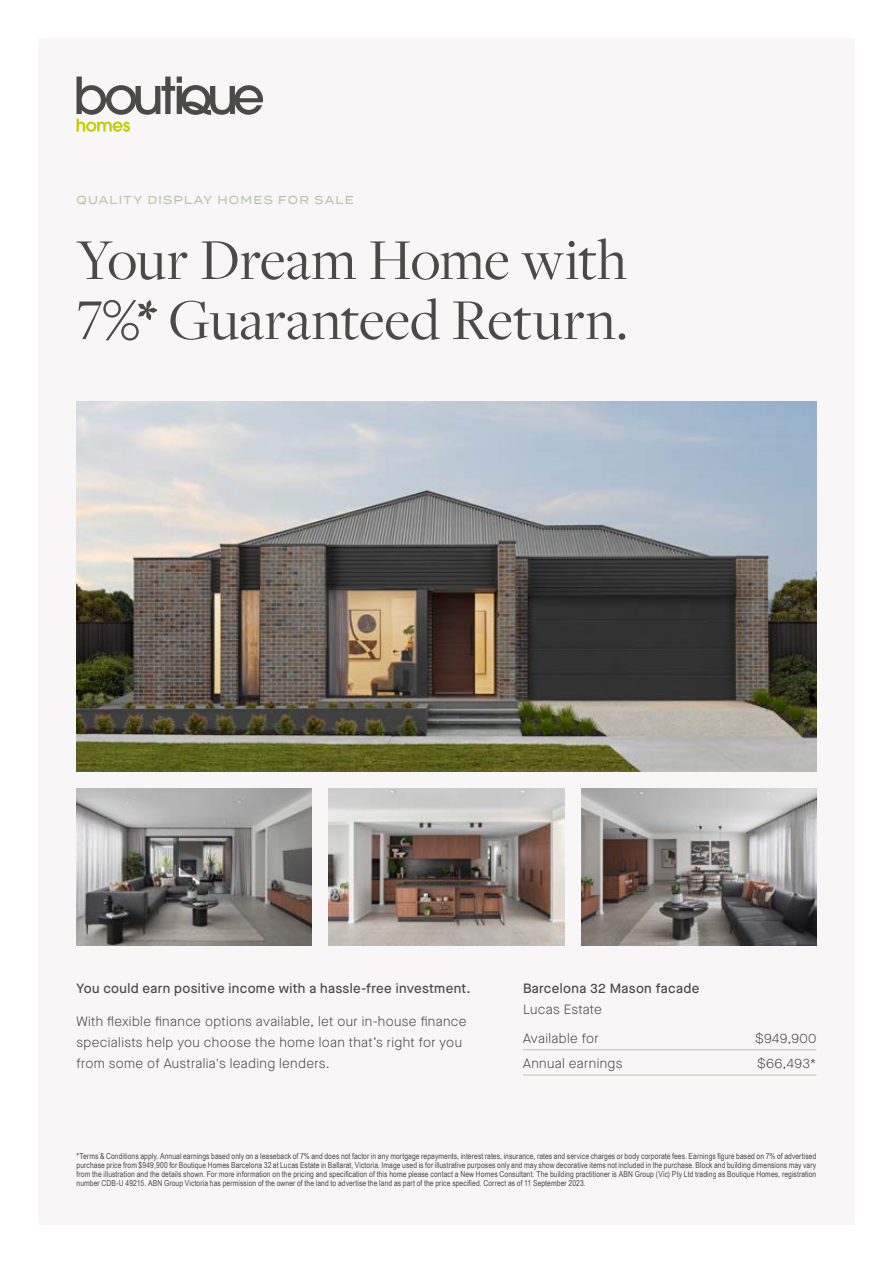
<style>
.page{position:relative;width:893px;height:1263px;background:#fff}
.page>*{position:absolute;margin:0;border:0;box-sizing:border-box;transform-origin:0 0}
.t1{font:60px/60px "Freight Disp Pro";color:#4a4a49}
.t2{font:300 13.5px/21px "Maison Neue";letter-spacing:.025em;color:#4a4a49}
.t3{font:500 13.5px "Maison Neue";letter-spacing:.025em;color:#4a4a49}
.t4{font:500 11.55px "Termina";letter-spacing:.115em;color:#bcc3b3;scale:.91 1}
.t5{font:8.25px/9px "Arial Narrow";letter-spacing:.01em;color:#4a4a49;text-align:justify}
</style>
<div class="page">
<div style="left:38px;top:38px;width:817px;height:1187px;background:#f8f6f6"></div>
<svg style="left:77px;top:77px;width:186px;height:55px"></svg>
<hr style="left:523px;top:1049px;width:293px;height:1px;background:#bcc3b3">
<hr style="left:523px;top:1075px;width:293px;height:1px;background:#bcc3b3">
<img style="left:77px;top:402px;width:739px;height:370px">
<img style="left:77px;top:789px;width:235px;height:157px">
<img style="left:329px;top:789px;width:235px;height:157px">
<img style="left:581px;top:789px;width:235px;height:157px">
<h3 class="t4" style="left:77px;top:191px;width:306px">QUALITY DISPLAY HOMES FOR SALE</h3>
<h1 class="t1" style="left:77px;top:228px;width:553px">Your Dream Home with<br>7%* Guaranteed Return.</h1>
<h2 class="t3" style="left:77px;top:979px;width:395px">You could earn positive income with a hassle-free investment.</h2>
<h2 class="t2" style="left:77px;top:1011px;width:392px">With flexible finance options available, let our in-house finance specialists help you choose the home loan that’s right for you from some of Australia's leading lenders.</h2>
<h2 class="t3" style="left:523px;top:979px;width:178px">Barcelona 32 Mason facade</h2>
<h2 class="t2" style="left:523px;top:994px;width:81px;line-height:29.5px">Lucas Estate<br>Available for</h2>
<h2 class="t2" style="left:755px;top:1028px;width:63px">$949,900</h2>
<h2 class="t2" style="left:523px;top:1053px;width:101px">Annual earnings</h2>
<h2 class="t2" style="left:757px;top:1053px;width:61px">$66,493*</h2>
<p class="t5" style="left:77px;top:1152px;width:741px">*Terms &amp; Conditions apply. Annual earnings based only on a leaseback of 7% and does not factor in any mortgage repayments, interest rates, insurance, rates and service charges or body corporate fees. Earnings figure based on 7% of advertised purchase price from $949,900 for Boutique Homes Barcelona 32 at Lucas Estate in Ballarat, Victoria. Image used is for illustrative purposes only and may show decorative items not included in the purchase. Block and building dimensions may vary from the illustration and the details shown. For more information on the pricing and specification of this home please contact a New Homes Consultant. The building practitioner is ABN Group (Vic) Pty Ltd trading as Boutique Homes, registration number CDB-U 49215. ABN Group Victoria has permission of the owner of the land to advertise the land as part of the price specified. Correct as of 11 September 2023.</p>
</div>
